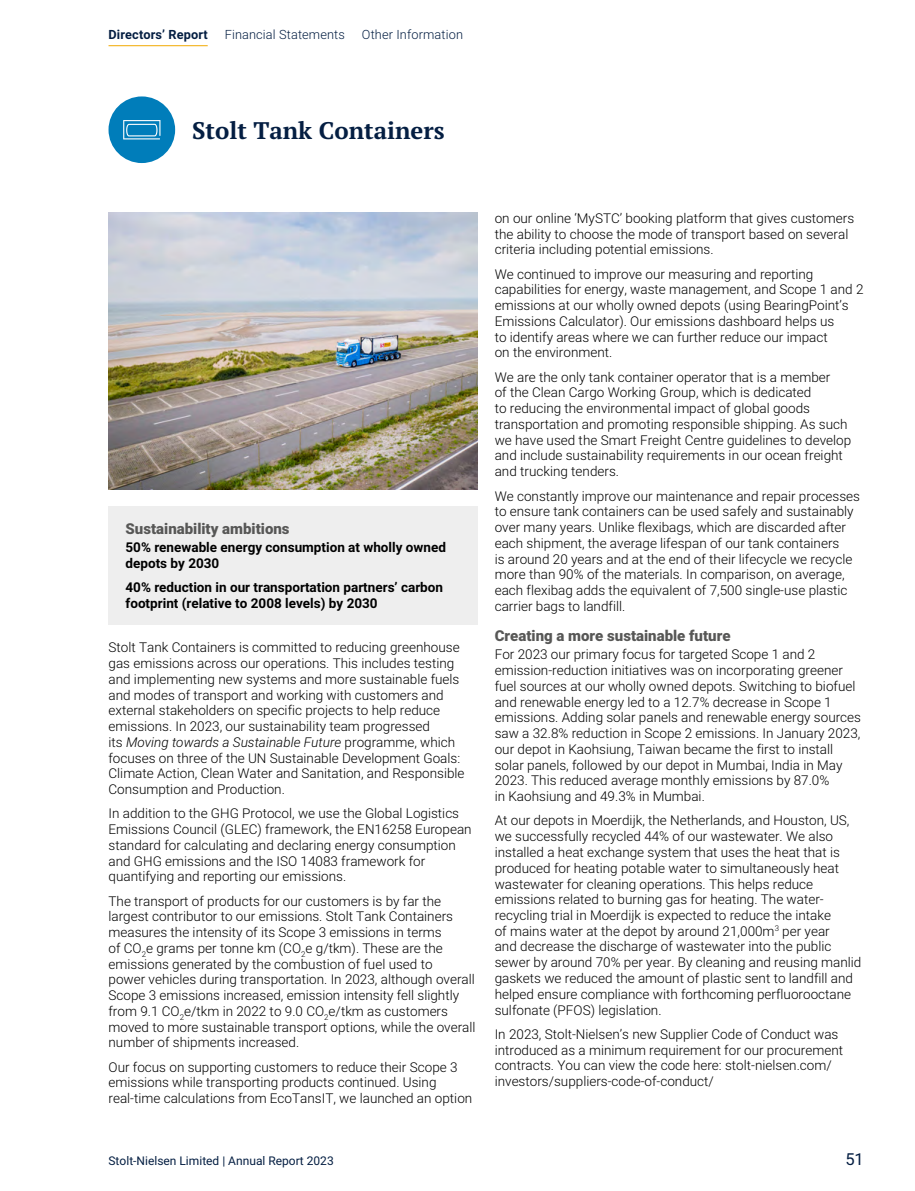
<style>
.page{position:relative;width:915px;height:1191px;background:#fff}
.page>*{position:absolute;margin:0;border:0;box-sizing:border-box;transform-origin:0 0}
.t1{font:700 24px "PT Serif";color:#041e42}
.t2{font:16.5px "Roboto";color:#041e42}
.t3{font:900 15px "Roboto";color:#575756}
.t4{font:300 13.5px/15.8px "Roboto";color:#000}
.t5{font:700 13.5px/15.8px "Roboto";color:#000}
.t6{font:300 12.75px "Roboto";letter-spacing:.01em;color:#041e42}
.t7{font:700 12.75px "Roboto";letter-spacing:.01em;color:#041e42}
.t8{font:12px "Roboto";color:#041e42}
.s1{font-style:italic}
</style>
<div class="page">
<img style="left:108px;top:213px;width:369px;height:276px">
<div style="left:108px;top:506px;width:369px;height:119px;background:#eee"></div>
<div style="left:108px;top:96px;width:67px;height:67px;background:#007dba;border-radius:50%"></div>
<svg style="left:123px;top:120px;width:37px;height:19px"></svg>
<hr style="left:108px;top:45px;width:100px;height:1px;background:#f2a900">
<p class="t7" style="left:108px;top:26px;width:101px">Directors’ Report</p>
<p class="t6" style="left:225px;top:26px;width:122px">Financial Statements</p>
<p class="t6" style="left:362px;top:26px;width:102px">Other Information</p>
<h1 class="t1" style="left:192px;top:115px;width:254px">Stolt Tank Containers</h1>
<p class="t3" style="left:125px;top:518px;width:165px">Sustainability ambitions</p>
<p class="t5" style="left:125px;top:539px;width:322px">50% renewable energy consumption at wholly owned depots by 2030</p>
<p class="t5" style="left:125px;top:579px;width:319px">40% reduction in our transportation partners’ carbon footprint (relative to 2008 levels) by 2030</p>
<p class="t4" style="left:108px;top:639px;width:357px">Stolt Tank Containers is committed to reducing greenhouse gas emissions across our operations. This includes testing and implementing new systems and more sustainable fuels and modes of transport and working with customers and external stakeholders on specific projects to help reduce emissions. In 2023, our sustainability team progressed<br>its <span class="s1">Moving towards a Sustainable Future</span> programme, which focuses on three of the UN Sustainable Development Goals:<br>Climate Action, Clean Water and Sanitation, and Responsible Consumption and Production.</p>
<p class="t4" style="left:108px;top:805px;width:364px">In addition to the GHG Protocol, we use the Global Logistics Emissions Council (GLEC) framework, the EN16258 European standard for calculating and declaring energy consumption and GHG emissions and the ISO 14083 framework for quantifying and reporting our emissions.</p>
<p class="t4" style="left:108px;top:892px;width:368px">The transport of products for our customers is by far the largest contributor to our emissions. Stolt Tank Containers measures the intensity of its Scope 3 emissions in terms<br>of CO<sub>2</sub>e grams per tonne km (CO<sub>2</sub>e g/tkm). These are the emissions generated by the combustion of fuel used to<br>power vehicles during transportation. In 2023, although overall Scope 3 emissions increased, emission intensity fell slightly from 9.1 CO<sub>2</sub>e/tkm in 2022 to 9.0 CO<sub>2</sub>e/tkm as customers moved to more sustainable transport options, while the overall number of shipments increased.</p>
<p class="t4" style="left:108px;top:1058px;width:365px">Our focus on supporting customers to reduce their Scope 3 emissions while transporting products continued. Using real-time calculations from EcoTansIT, we launched an option</p>
<p class="t4" style="left:494px;top:210px;width:361px">on our online ‘MySTC’ booking platform that gives customers the ability to choose the mode of transport based on several criteria including potential emissions.</p>
<p class="t4" style="left:494px;top:265px;width:370px">We continued to improve our measuring and reporting capabilities for energy, waste management, and Scope 1 and 2 emissions at our wholly owned depots (using BearingPoint’s Emissions Calculator). Our emissions dashboard helps us<br>to identify areas where we can further reduce our impact<br>on the environment.</p>
<p class="t4" style="left:494px;top:368px;width:358px">We are the only tank container operator that is a member<br>of the Clean Cargo Working Group, which is dedicated<br>to reducing the environmental impact of global goods transportation and promoting responsible shipping. As such we have used the Smart Freight Centre guidelines to develop and include sustainability requirements in our ocean freight and trucking tenders.</p>
<p class="t4" style="left:494px;top:487px;width:366px">We constantly improve our maintenance and repair processes to ensure tank containers can be used safely and sustainably over many years. Unlike flexibags, which are discarded after each shipment, the average lifespan of our tank containers<br>is around 20 years and at the end of their lifecycle we recycle more than 90% of the materials. In comparison, on average, each flexibag adds the equivalent of 7,500 single-use plastic carrier bags to landfill.</p>
<p class="t3" style="left:494px;top:625px;width:237px">Creating a more sustainable future</p>
<p class="t4" style="left:494px;top:646px;width:368px">For 2023 our primary focus for targeted Scope 1 and 2 emission-reduction initiatives was on incorporating greener fuel sources at our wholly owned depots. Switching to biofuel and renewable energy led to a 12.7% decrease in Scope 1 emissions. Adding solar panels and renewable energy sources saw a 32.8% reduction in Scope 2 emissions. In January 2023, our depot in Kaohsiung, Taiwan became the first to install solar panels, followed by our depot in Mumbai, India in May 2023. This reduced average monthly emissions by 87.0%<br>in Kaohsiung and 49.3% in Mumbai.</p>
<p class="t4" style="left:494px;top:812px;width:368px">At our depots in Moerdijk, the Netherlands, and Houston, US, we successfully recycled 44% of our wastewater. We also installed a heat exchange system that uses the heat that is produced for heating potable water to simultaneously heat wastewater for cleaning operations. This helps reduce emissions related to burning gas for heating. The water&shy;recycling trial in Moerdijk is expected to reduce the intake<br>of mains water at the depot by around 21,000m<sup>3</sup> per year<br>and decrease the discharge of wastewater into the public sewer by around 70% per year. By cleaning and reusing manlid gaskets we reduced the amount of plastic sent to landfill and helped ensure compliance with forthcoming perfluorooctane sulfonate (PFOS) legislation.</p>
<p class="t4" style="left:494px;top:1025px;width:350px">In 2023, Stolt-Nielsen’s new Supplier Code of Conduct was introduced as a minimum requirement for our procurement contracts. You can view the code here: stolt-nielsen.com/ investors/suppliers-code-of-conduct/</p>
<p class="t8" style="left:108px;top:1152px;width:227px">Stolt-Nielsen Limited | Annual Report 2023</p>
<p class="t2" style="left:845px;top:1148px;width:20px">51</p>
</div>
